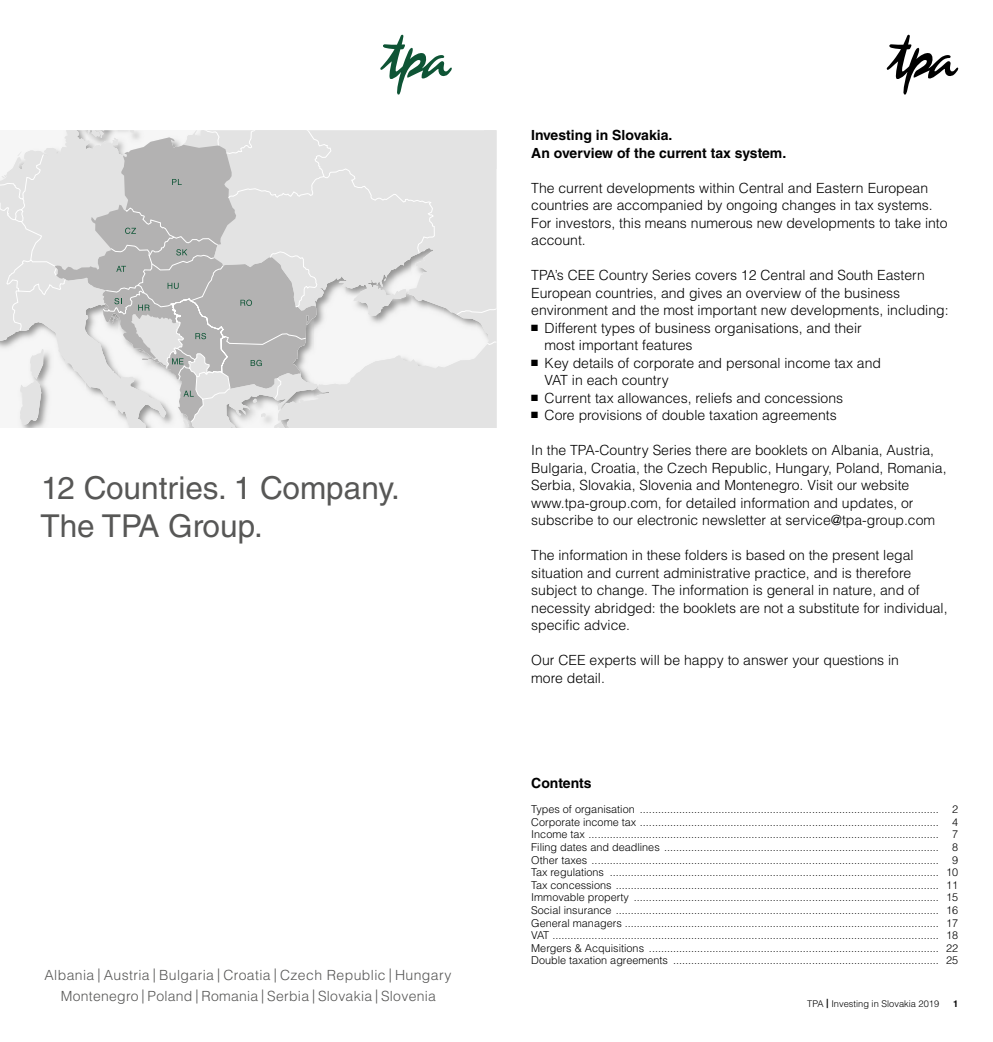
<style>
.page{position:relative;width:993px;height:1042px;background:#fff}
.page>*{position:absolute;margin:0;border:0;box-sizing:border-box;transform-origin:0 0}
.t1{font:31.5px/37.8px "Helvetica LT Std";color:#575756}
.t2{font:300 14px/17.5px "Helvetica LT Std";color:#000}
.t3{font:300 14px/21px "Helvetica LT Std";letter-spacing:.03em;color:#575756;text-align:center}
.t4{font:700 14px/17.5px "Helvetica LT Std";color:#000}
.t5{font:300 10.85px/12.6px "Helvetica LT Std";color:#000;text-align:justify}
.t6{font:300 9.28px "Helvetica LT Std";color:#000}
.t7{font:700 9.28px "Helvetica LT Std";color:#000}
.s1{font-weight:700}
</style>
<div class="page">
<svg style="left:886px;top:35px;width:71px;height:60px"></svg>
<svg style="left:0;top:130px;width:496px;height:298px"></svg>
<svg style="left:380px;top:35px;width:71px;height:60px"></svg>
<h1 class="t1" style="left:40px;top:469px;width:361px">12 Countries. 1 Company.<br>The TPA Group.</h1>
<p class="t3" style="left:45px;top:964px;width:408px">Albania | Austria | Bulgaria | Croatia | Czech Republic | Hungary<br>Montenegro | Poland | Romania | Serbia | Slovakia | Slovenia</p>
<p class="t4" style="left:531px;top:126px;width:256px">Investing in Slovakia.<br>An overview of the current tax system.</p>
<p class="t2" style="left:531px;top:179px;width:418px">The current developments within Central and Eastern European countries are accompanied by ongoing changes in tax systems.<br>For investors, this means numerous new developments to take into account.</p>
<p class="t2" style="left:531px;top:266px;width:419px">TPA’s CEE Country Series covers 12 Central and South Eastern<br>European countries, and gives an overview of the business environment and the most important new developments, including:</p>
<p class="t2" style="left:544px;top:319px;width:318px;text-indent:-13px">■ Different types of business organisations, and their most important features</p>
<p class="t2" style="left:544px;top:354px;width:338px;text-indent:-13px">■ Key details of corporate and personal income tax and<br>VAT in each country</p>
<p class="t2" style="left:531px;top:389px;width:313px">■ Current tax allowances, reliefs and concessions</p>
<p class="t2" style="left:531px;top:406px;width:307px">■ Core provisions of double taxation agreements</p>
<p class="t2" style="left:531px;top:441px;width:416px">In the TPA-Country Series there are booklets on Albania, Austria, Bulgaria, Croatia, the Czech Republic, Hungary, Poland, Romania, Serbia, Slovakia, Slovenia and Montenegro. Visit our website www.tpa-group.com, for detailed information and updates, or subscribe to our electronic newsletter at service@tpa-group.com</p>
<p class="t2" style="left:531px;top:546px;width:418px">The information in these folders is based on the present legal situation and current administrative practice, and is therefore subject to change. The information is general in nature, and of necessity abridged: the booklets are not a substitute for individual, specific advice.</p>
<p class="t2" style="left:531px;top:651px;width:369px">Our CEE experts will be happy to answer your questions in more detail.</p>
<p class="t4" style="left:531px;top:774px;width:62px">Contents</p>
<p class="t5" style="left:531px;top:803px;width:428px">Types of organisation ................................................................................................... 2<br>Corporate income tax ................................................................................................... 4<br>Income tax .................................................................................................................... 7<br>Filing dates and deadlines ........................................................................................... 8<br>Other taxes ................................................................................................................... 9<br>Tax regulations ............................................................................................................. 10<br>Tax concessions ........................................................................................................... 11<br>Immovable property ..................................................................................................... 15<br>Social insurance ........................................................................................................... 16<br>General managers ........................................................................................................ 17<br>VAT ................................................................................................................................ 18<br>Mergers &amp; Acquisitions ................................................................................................ 22<br>Double taxation agreements ........................................................................................ 25</p>
<p class="t6" style="left:807px;top:997px;width:133px">TPA <span class="s1">|</span> Investing in Slovakia 2019</p>
<p class="t7" style="left:952px;top:997px;width:7px">1</p>
</div>
